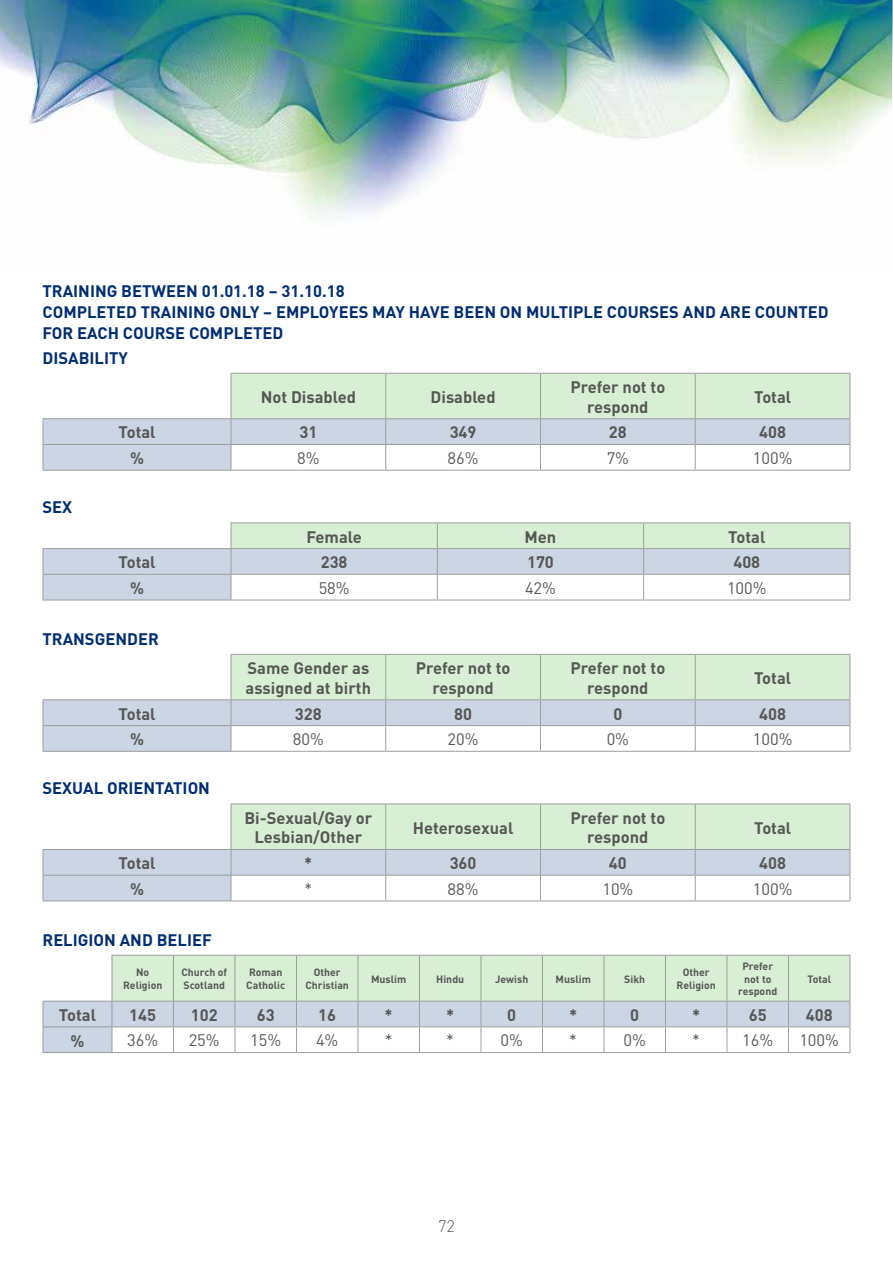
<style>
.page{position:relative;width:893px;height:1263px;background:#fff}
.page>*{position:absolute;margin:0;border:0;box-sizing:border-box;transform-origin:0 0}
.t1{font:700 16.5px/19.8px "DIN";color:#575756;text-align:center}
.t2{font:700 16.5px/21px "DIN";color:#002d74}
.t3{font:16.5px "DIN";color:#575756}
.t4{font:300 16.5px "DIN";color:#575756}
.t5{font:700 10.5px/12.6px "DIN";color:#575756;text-align:center}
</style>
<div class="page">
<img style="left:0;top:0;width:893px;height:218px">
<svg style="left:43px;top:373px;width:807px;height:97px"></svg>
<hr style="left:43px;top:470px;width:188px;height:1px;background:#9d9d9c">
<hr style="left:231px;top:470px;width:155px;height:1px;background:#9d9d9c">
<hr style="left:386px;top:470px;width:154px;height:1px;background:#9d9d9c">
<hr style="left:540px;top:470px;width:155px;height:1px;background:#9d9d9c">
<hr style="left:695px;top:470px;width:155px;height:1px;background:#9d9d9c">
<hr style="left:231px;top:522px;width:206px;height:1px;background:#9d9d9c">
<hr style="left:437px;top:522px;width:207px;height:1px;background:#9d9d9c">
<hr style="left:644px;top:522px;width:206px;height:1px;background:#9d9d9c">
<svg style="left:43px;top:523px;width:807px;height:76px"></svg>
<hr style="left:43px;top:599px;width:188px;height:1px;background:#9d9d9c">
<hr style="left:231px;top:599px;width:206px;height:1px;background:#9d9d9c">
<hr style="left:437px;top:599px;width:207px;height:1px;background:#9d9d9c">
<hr style="left:644px;top:599px;width:206px;height:1px;background:#9d9d9c">
<svg style="left:43px;top:654px;width:807px;height:97px"></svg>
<hr style="left:43px;top:751px;width:188px;height:1px;background:#9d9d9c">
<hr style="left:231px;top:751px;width:155px;height:1px;background:#9d9d9c">
<hr style="left:386px;top:751px;width:154px;height:1px;background:#9d9d9c">
<hr style="left:540px;top:751px;width:155px;height:1px;background:#9d9d9c">
<hr style="left:695px;top:751px;width:155px;height:1px;background:#9d9d9c">
<hr style="left:231px;top:803px;width:155px;height:1px;background:#9d9d9c">
<hr style="left:386px;top:803px;width:154px;height:1px;background:#9d9d9c">
<hr style="left:540px;top:803px;width:155px;height:1px;background:#9d9d9c">
<hr style="left:695px;top:803px;width:155px;height:1px;background:#9d9d9c">
<svg style="left:43px;top:804px;width:807px;height:96px"></svg>
<hr style="left:43px;top:900px;width:188px;height:1px;background:#9d9d9c">
<hr style="left:231px;top:900px;width:155px;height:1px;background:#9d9d9c">
<hr style="left:386px;top:900px;width:154px;height:1px;background:#9d9d9c">
<hr style="left:540px;top:900px;width:155px;height:1px;background:#9d9d9c">
<hr style="left:695px;top:900px;width:155px;height:1px;background:#9d9d9c">
<svg style="left:43px;top:955px;width:807px;height:97px"></svg>
<hr style="left:43px;top:1052px;width:69px;height:1px;background:#9d9d9c">
<hr style="left:112px;top:1052px;width:61px;height:1px;background:#9d9d9c">
<hr style="left:173px;top:1052px;width:62px;height:1px;background:#9d9d9c">
<hr style="left:235px;top:1052px;width:61px;height:1px;background:#9d9d9c">
<hr style="left:296px;top:1052px;width:62px;height:1px;background:#9d9d9c">
<hr style="left:358px;top:1052px;width:61px;height:1px;background:#9d9d9c">
<hr style="left:419px;top:1052px;width:62px;height:1px;background:#9d9d9c">
<hr style="left:481px;top:1052px;width:61px;height:1px;background:#9d9d9c">
<hr style="left:542px;top:1052px;width:62px;height:1px;background:#9d9d9c">
<hr style="left:604px;top:1052px;width:61px;height:1px;background:#9d9d9c">
<hr style="left:665px;top:1052px;width:62px;height:1px;background:#9d9d9c">
<hr style="left:727px;top:1052px;width:61px;height:1px;background:#9d9d9c">
<hr style="left:788px;top:1052px;width:62px;height:1px;background:#9d9d9c">
<p class="t2" style="left:43px;top:280px;width:788px">TRAINING BETWEEN 01.01.18 – 31.10.18<br>COMPLETED TRAINING ONLY – EMPLOYEES MAY HAVE BEEN ON MULTIPLE COURSES AND ARE COUNTED<br>FOR EACH COURSE COMPLETED</p>
<p class="t2" style="left:43px;top:346px;width:87px">DISABILITY</p>
<p class="t1" style="left:261px;top:386px;width:97px">Not Disabled</p>
<p class="t1" style="left:431px;top:386px;width:66px">Disabled</p>
<p class="t1" style="left:570px;top:376px;width:96px">Prefer not to respond</p>
<p class="t1" style="left:754px;top:386px;width:39px">Total</p>
<p class="t1" style="left:118px;top:422px;width:39px">Total</p>
<p class="t1" style="left:299px;top:422px;width:19px">31</p>
<p class="t1" style="left:450px;top:422px;width:28px">349</p>
<p class="t1" style="left:609px;top:422px;width:19px">28</p>
<p class="t1" style="left:759px;top:422px;width:28px">408</p>
<p class="t1" style="left:130px;top:448px;width:15px">%</p>
<p class="t3" style="left:297px;top:448px;width:24px">8%</p>
<p class="t3" style="left:448px;top:448px;width:32px">86%</p>
<p class="t3" style="left:607px;top:448px;width:24px">7%</p>
<p class="t3" style="left:753px;top:448px;width:41px">100%</p>
<p class="t2" style="left:43px;top:496px;width:31px">SEX</p>
<p class="t1" style="left:306px;top:526px;width:57px">Female</p>
<p class="t1" style="left:525px;top:526px;width:33px">Men</p>
<p class="t1" style="left:728px;top:526px;width:39px">Total</p>
<p class="t1" style="left:118px;top:552px;width:39px">Total</p>
<p class="t1" style="left:321px;top:552px;width:28px">238</p>
<p class="t1" style="left:527px;top:552px;width:28px">170</p>
<p class="t1" style="left:733px;top:552px;width:28px">408</p>
<p class="t1" style="left:130px;top:577px;width:15px">%</p>
<p class="t3" style="left:319px;top:578px;width:32px">58%</p>
<p class="t3" style="left:525px;top:578px;width:32px">42%</p>
<p class="t3" style="left:727px;top:578px;width:41px">100%</p>
<p class="t2" style="left:43px;top:627px;width:118px">TRANSGENDER</p>
<p class="t1" style="left:246px;top:657px;width:127px;text-align:left">Same Gender as assigned at birth</p>
<p class="t1" style="left:416px;top:657px;width:96px">Prefer not to respond</p>
<p class="t1" style="left:570px;top:657px;width:96px">Prefer not to respond</p>
<p class="t1" style="left:754px;top:667px;width:39px">Total</p>
<p class="t1" style="left:118px;top:703px;width:39px">Total</p>
<p class="t1" style="left:295px;top:703px;width:28px">328</p>
<p class="t1" style="left:454px;top:703px;width:19px">80</p>
<p class="t1" style="left:613px;top:703px;width:10px">0</p>
<p class="t1" style="left:759px;top:703px;width:28px">408</p>
<p class="t1" style="left:130px;top:729px;width:15px">%</p>
<p class="t3" style="left:293px;top:729px;width:32px">80%</p>
<p class="t3" style="left:448px;top:729px;width:32px">20%</p>
<p class="t3" style="left:607px;top:729px;width:24px">0%</p>
<p class="t3" style="left:753px;top:729px;width:41px">100%</p>
<p class="t2" style="left:43px;top:777px;width:169px">SEXUAL ORIENTATION</p>
<p class="t1" style="left:244px;top:807px;width:130px">Bi-Sexual/Gay or<br>Lesbian/Other</p>
<p class="t1" style="left:413px;top:817px;width:102px">Heterosexual</p>
<p class="t1" style="left:570px;top:807px;width:96px">Prefer not to respond</p>
<p class="t1" style="left:754px;top:817px;width:39px">Total</p>
<p class="t1" style="left:118px;top:853px;width:39px">Total</p>
<p class="t1" style="left:304px;top:853px;width:10px">*</p>
<p class="t1" style="left:450px;top:853px;width:28px">360</p>
<p class="t1" style="left:609px;top:853px;width:19px">40</p>
<p class="t1" style="left:759px;top:853px;width:28px">408</p>
<p class="t1" style="left:130px;top:878px;width:15px">%</p>
<p class="t3" style="left:304px;top:878px;width:9px">*</p>
<p class="t3" style="left:448px;top:878px;width:32px">88%</p>
<p class="t3" style="left:602px;top:878px;width:32px">10%</p>
<p class="t3" style="left:753px;top:878px;width:41px">100%</p>
<p class="t2" style="left:43px;top:928px;width:171px">RELIGION AND BELIEF</p>
<p class="t5" style="left:123px;top:966px;width:41px">No<br>Religion</p>
<p class="t5" style="left:181px;top:966px;width:47px;text-align:left">Church of<br>Scotland</p>
<p class="t5" style="left:246px;top:966px;width:40px;text-align:left">Roman<br>Catholic</p>
<p class="t5" style="left:305px;top:966px;width:45px">Other<br>Christian</p>
<p class="t5" style="left:371px;top:972px;width:37px">Muslim</p>
<p class="t5" style="left:436px;top:972px;width:30px">Hindu</p>
<p class="t5" style="left:495px;top:972px;width:35px">Jewish</p>
<p class="t5" style="left:556px;top:972px;width:37px">Muslim</p>
<p class="t5" style="left:624px;top:972px;width:22px">Sikh</p>
<p class="t5" style="left:677px;top:966px;width:41px">Other<br>Religion</p>
<p class="t5" style="left:738px;top:959px;width:40px">Prefer not to respond</p>
<p class="t5" style="left:807px;top:972px;width:25px">Total</p>
<p class="t1" style="left:59px;top:1004px;width:39px">Total</p>
<p class="t1" style="left:129px;top:1004px;width:28px">145</p>
<p class="t1" style="left:191px;top:1004px;width:28px">102</p>
<p class="t1" style="left:257px;top:1004px;width:19px">63</p>
<p class="t1" style="left:318px;top:1004px;width:19px">16</p>
<p class="t1" style="left:385px;top:1004px;width:10px">*</p>
<p class="t1" style="left:446px;top:1004px;width:10px">*</p>
<p class="t1" style="left:507px;top:1004px;width:10px">0</p>
<p class="t1" style="left:569px;top:1004px;width:10px">*</p>
<p class="t1" style="left:630px;top:1004px;width:10px">0</p>
<p class="t1" style="left:692px;top:1004px;width:10px">*</p>
<p class="t1" style="left:749px;top:1004px;width:19px">65</p>
<p class="t1" style="left:806px;top:1004px;width:28px">408</p>
<p class="t1" style="left:70px;top:1030px;width:15px">%</p>
<p class="t3" style="left:127px;top:1030px;width:32px">36%</p>
<p class="t3" style="left:189px;top:1030px;width:32px">25%</p>
<p class="t3" style="left:250px;top:1030px;width:32px">15%</p>
<p class="t3" style="left:316px;top:1030px;width:24px">4%</p>
<p class="t3" style="left:385px;top:1030px;width:9px">*</p>
<p class="t3" style="left:446px;top:1030px;width:9px">*</p>
<p class="t3" style="left:500px;top:1030px;width:24px">0%</p>
<p class="t3" style="left:569px;top:1030px;width:9px">*</p>
<p class="t3" style="left:623px;top:1030px;width:24px">0%</p>
<p class="t3" style="left:692px;top:1030px;width:9px">*</p>
<p class="t3" style="left:742px;top:1030px;width:32px">16%</p>
<p class="t3" style="left:799px;top:1030px;width:41px">100%</p>
<p class="t4" style="left:438px;top:1215px;width:18px">72</p>
</div>
